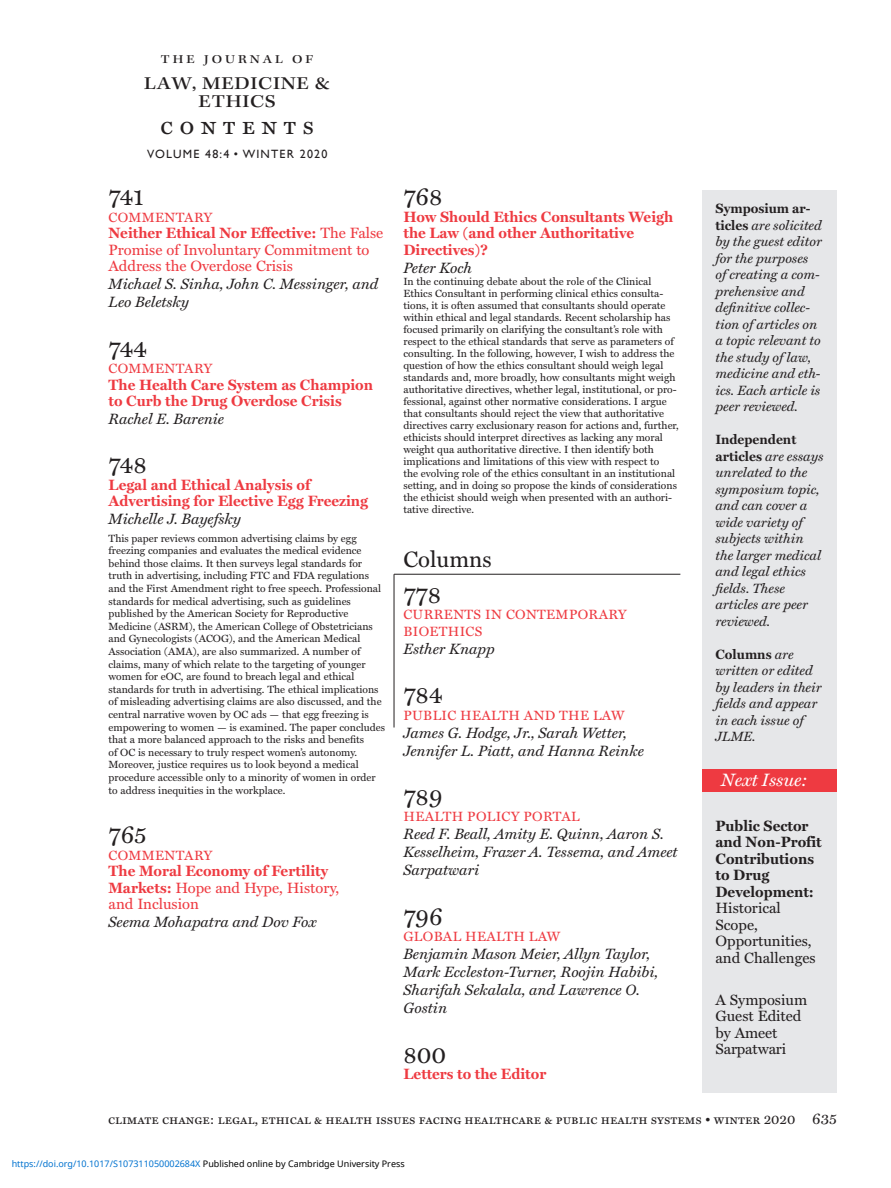
<style>
.page{position:relative;width:891px;height:1188px;background:#fff}
.page>*{position:absolute;margin:0;border:0;box-sizing:border-box;transform-origin:0 0}
.toc_body{font:24.75px "Miller Text Roman SC";letter-spacing:.25em;color:#231f20}
.t1{font:24px "Miller Text";color:#231f20}
.toc_author{font:22.5px "Miller Text";color:#231f20}
.toc_body-2{font:500 expanded 18px/18px "Kepler Std";letter-spacing:.035em;color:#231f20;text-align:center}
.body_text{font:italic 18px "Miller Text";color:#fff}
.toc_author-2{font:italic 15px/18px "Miller Text";color:#231f20}
.toc_title_Bold{font:700 15px/16.5px "Miller Text";color:#ee3a41}
.toc_body-3{font:700 15px/16.5px "Miller Text";color:#231f20}
.toc_title_Bold-2{font:15px/16.5px "Miller Text";color:#ee3a41}
.toc_body-4{font:15px/16.5px "Miller Text";color:#231f20}
.t2{font:italic 13.5px/16.5px "Miller Text";color:#231f20}
.toc_title_Bold-3{font:13.5px/16.5px "Miller Text Roman SC";letter-spacing:.025em;color:#ee3a41}
.body_text-2{font:13.5px "Miller Text Roman SC";color:#231f20}
.t3{font:12px "Gill Sans";letter-spacing:.1em;color:#231f20}
.toc_body-5{font:500 expanded 12px "Kepler Std";letter-spacing:.25em;color:#231f20}
.toc_author-3{font:10.5px/12px "Miller Text";color:#231f20}
.toc_body-6{font:10.5px/12.6px "Miller Text";color:#231f20}
.t4{font:9px "Noto Sans";color:#0172cf}
.s1{font-weight:700}
.s2{font-weight:400}
.s3{font-weight:700;font-style:normal}
.s4{font-family:"Miller Text";font-size:15px}
.s5{color:#000}
</style>
<div class="page">
<div style="left:702px;top:190px;width:135px;height:656px;background:#e6e7e9"></div>
<div style="left:702px;top:769px;width:135px;height:22px;background:#ee3a41"></div>
<div style="left:702px;top:806px;width:135px;height:287px;background:#e6e7e9"></div>
<hr style="left:394px;top:574px;width:1px;height:154px;background:#231f20">
<hr style="left:394px;top:574px;width:286px;height:1px;background:#231f20">
<p class="toc_body-5" style="left:161px;top:52px;width:154px">THE JOURNAL OF</p>
<p class="toc_body-2" style="left:144px;top:75px;width:187px">LAW, MEDICINE &amp;<br>ETHICS</p>
<p class="toc_body" style="left:160px;top:111px;width:155px">contents</p>
<p class="t3" style="left:147px;top:147px;width:182px">VOLUME 48:4 • WINTER 2020</p>
<p class="t1" style="left:109px;top:183px;width:37px">741</p>
<p class="toc_title_Bold-3" style="left:109px;top:209px;width:105px">COMMENTARY</p>
<p class="toc_title_Bold-2" style="left:109px;top:225px;width:276px"><span class="s1">Neither Ethical Nor Effective:</span> The False<br>Promise of Involuntary Commitment to<br>Address the Overdose Crisis</p>
<p class="toc_author-2" style="left:109px;top:275px;width:271px">Michael S. Sinha, John C. Messinger, and<br>Leo Beletsky</p>
<p class="t1" style="left:109px;top:334px;width:40px">744</p>
<p class="toc_title_Bold-3" style="left:109px;top:360px;width:105px">COMMENTARY</p>
<p class="toc_title_Bold" style="left:109px;top:376px;width:266px">The Health Care System as Champion to Curb the Drug Overdose Crisis</p>
<p class="toc_author-2" style="left:109px;top:410px;width:117px">Rachel E. Barenie</p>
<p class="t1" style="left:109px;top:451px;width:40px">748</p>
<p class="toc_title_Bold" style="left:109px;top:476px;width:261px">Legal and Ethical Analysis of<br>Advertising for Elective Egg Freezing</p>
<p class="toc_author-2" style="left:109px;top:510px;width:134px">Michelle J. Bayefsky</p>
<p class="toc_body-6" style="left:109px;top:532px;width:278px">This paper reviews common advertising claims by egg freezing companies and evaluates the medical evidence behind those claims. It then surveys legal standards for truth in advertising, including FTC and FDA regulations and the First Amendment right to free speech. Professional standards for medical advertising, such as guidelines published by the American Society for Reproductive Medicine (ASRM), the American College of Obstetricians and Gynecologists (ACOG), and the American Medical Association (AMA), are also summarized. A number of claims, many of which relate to the targeting of younger women for eOC, are found to breach legal and ethical standards for truth in advertising. The ethical implications of misleading advertising claims are also discussed, and the central narrative woven by OC ads — that egg freezing is empowering to women — is examined. The paper concludes that a more balanced approach to the risks and benefits<br>of OC is necessary to truly respect women’s autonomy.<br>Moreover, justice requires us to look beyond a medical procedure accessible only to a minority of women in order to address inequities in the workplace.</p>
<p class="t1" style="left:109px;top:821px;width:40px">765</p>
<p class="toc_title_Bold-3" style="left:109px;top:847px;width:105px">COMMENTARY</p>
<p class="toc_title_Bold" style="left:109px;top:863px;width:232px">The Moral Economy of Fertility<br>Markets: <span class="s2">Hope and Hype, History, and Inclusion</span></p>
<p class="toc_author-2" style="left:109px;top:913px;width:210px">Seema Mohapatra and Dov Fox</p>
<p class="t1" style="left:403px;top:183px;width:41px">768</p>
<p class="toc_title_Bold" style="left:403px;top:208px;width:271px">How Should Ethics Consultants Weigh the Law (and other Authoritative<br>Directives)?</p>
<p class="toc_author-2" style="left:403px;top:258px;width:70px">Peter Koch</p>
<p class="toc_author-3" style="left:403px;top:275px;width:277px">In the continuing debate about the role of the Clinical Ethics Consultant in performing clinical ethics consulta&shy;tions, it is often assumed that consultants should operate within ethical and legal standards. Recent scholarship has focused primarily on clarifying the consultant’s role with respect to the ethical standards that serve as parameters of consulting. In the following, however, I wish to address the question of how the ethics consultant should weigh legal standards and, more broadly, how consultants might weigh authoritative directives, whether legal, institutional, or pro&shy;fessional, against other normative considerations. I argue that consultants should reject the view that authoritative directives carry exclusionary reason for actions and, further, ethicists should interpret directives as lacking any moral weight qua authoritative directive. I then identify both implications and limitations of this view with respect to<br>the evolving role of the ethics consultant in an institutional setting, and in doing so propose the kinds of considerations the ethicist should weigh when presented with an authori&shy;tative directive.</p>
<p class="toc_author" style="left:403px;top:546px;width:90px">Columns</p>
<p class="t1" style="left:403px;top:580px;width:39px">778</p>
<p class="toc_title_Bold-3" style="left:403px;top:606px;width:225px">CURRENTS IN CONTEMPORARY<br>BIOETHICS</p>
<p class="toc_author-2" style="left:403px;top:639px;width:93px">Esther Knapp</p>
<p class="t1" style="left:403px;top:681px;width:41px">784</p>
<p class="toc_title_Bold-3" style="left:403px;top:707px;width:223px">PUBLIC HEALTH AND THE LAW</p>
<p class="toc_author-2" style="left:403px;top:723px;width:242px">James G. Hodge, Jr., Sarah Wetter,<br>Jennifer L. Piatt, and Hanna Reinke</p>
<p class="t1" style="left:403px;top:783px;width:41px">789</p>
<p class="toc_title_Bold-3" style="left:403px;top:809px;width:178px">HEALTH POLICY PORTAL</p>
<p class="toc_author-2" style="left:403px;top:825px;width:276px">Reed F. Beall, Amity E. Quinn, Aaron S.<br>Kesselheim, Frazer A. Tessema, and Ameet<br>Sarpatwari</p>
<p class="t1" style="left:403px;top:902px;width:41px">796</p>
<p class="toc_title_Bold-3" style="left:403px;top:928px;width:158px">GLOBAL HEALTH LAW</p>
<p class="toc_author-2" style="left:403px;top:945px;width:256px">Benjamin Mason Meier, Allyn Taylor,<br>Mark Eccleston-Turner, Roojin Habibi,<br>Sharifah Sekalala, and Lawrence O.<br>Gostin</p>
<p class="t1" style="left:403px;top:1040px;width:44px">800</p>
<p class="toc_title_Bold" style="left:403px;top:1066px;width:144px">Letters to the Editor</p>
<p class="t2" style="left:716px;top:201px;width:108px"><span class="s3">Symposium ar&shy;ticles</span> are solicited by the guest editor for the purposes of creating a com&shy;prehensive and definitive collec&shy;tion of articles on a topic relevant to the study of law, medicine and eth&shy;ics. Each article is peer reviewed.</p>
<p class="t2" style="left:716px;top:432px;width:109px"><span class="s3">Independent articles</span> are essays unrelated to the symposium topic, and can cover a wide variety of subjects within the larger medical and legal ethics fields. These articles are peer reviewed.</p>
<p class="t2" style="left:716px;top:646px;width:107px"><span class="s3">Columns</span> are written or edited by leaders in their fields and appear in each issue of<br>JLME.</p>
<p class="body_text" style="left:721px;top:769px;width:88px">Next Issue:</p>
<p class="toc_body-3" style="left:716px;top:817px;width:108px">Public Sector and Non-Profit<br>Contributions to Drug<br>Development:<br><span class="s2">Historical<br>Scope,<br>Opportunities, and Challenges</span></p>
<p class="toc_body-4" style="left:716px;top:991px;width:93px">A Symposium<br>Guest Edited by Ameet<br>Sarpatwari</p>
<p class="body_text-2" style="left:108px;top:1111px;width:731px">climate change: legal, ethical &amp; health issues facing healthcare &amp; public health systems • winter 2020 <span class="s4">635</span></p>
<p class="t4" style="left:12px;top:1157px;width:395px">https://doi.org/10.1017/S107311050002684X <span class="s5">Published online by Cambridge University Press</span></p>
</div>
